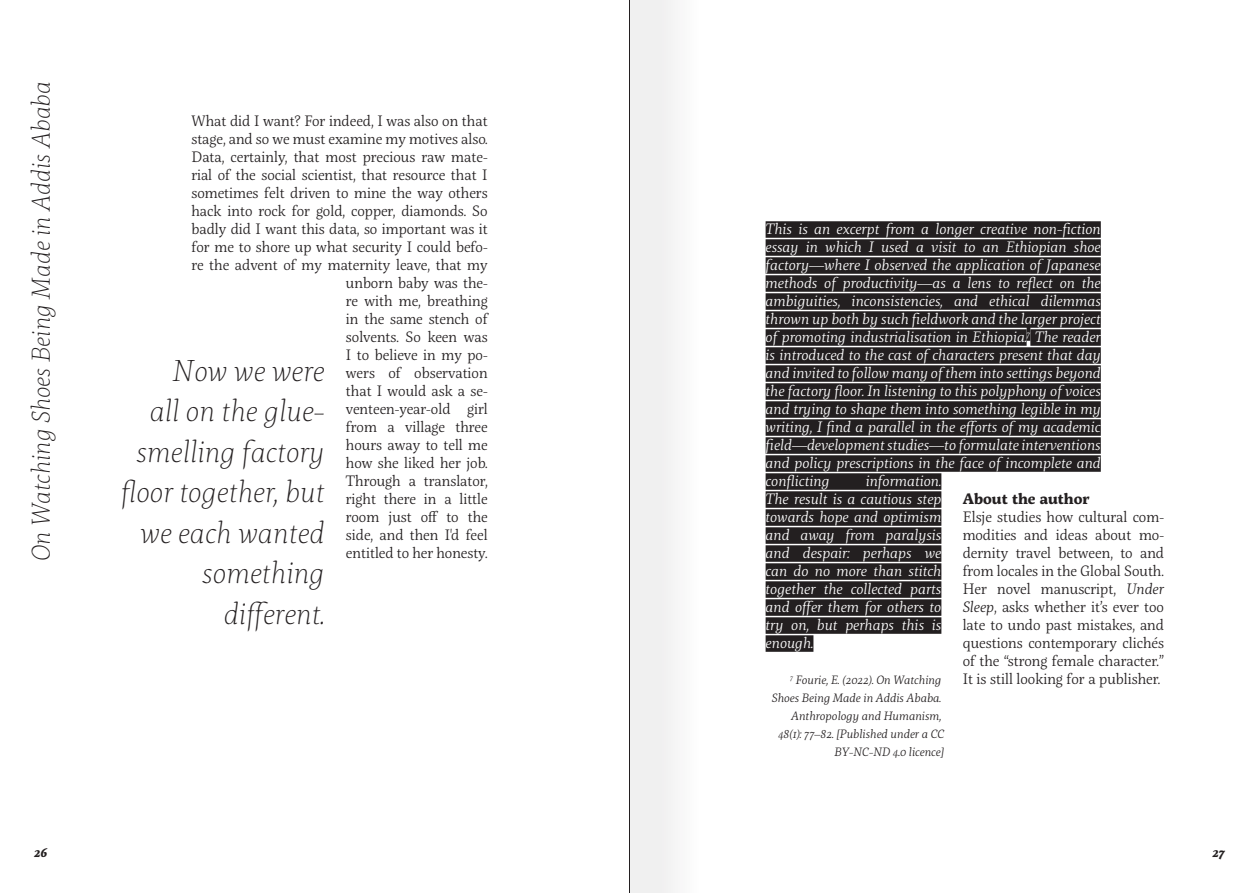
<style>
.page{position:relative;width:1259px;height:893px;background:#fff}
.page>*{position:absolute;margin:0;border:0;box-sizing:border-box;transform-origin:0 0}
.t1{font:italic 100 30px/40.5px "Servus Slab";color:#231f20;text-align:right}
.t2{font:italic 100 25.5px "Servus Slab";color:#231f20}
.t3{font:300 15px/18px "Servus Slab";color:#231f20;text-align:right}
.t4{font:italic 300 15px/18px "Servus Slab";color:#fff;text-align:justify}
.t5{font:700 15px "Servus Slab";color:#231f20}
.t6{font:italic 700 12.75px "Servus Slab";color:#231f20}
.t7{font:italic 300 12px/18px "Servus Slab";color:#231f20;text-align:right}
.s1{font-style:italic}
</style>
<div class="page">
<div style="left:765px;top:221px;width:335px;height:17px;background:#231f20"></div>
<div style="left:765px;top:239px;width:335px;height:17px;background:#231f20"></div>
<div style="left:765px;top:257px;width:335px;height:17px;background:#231f20"></div>
<div style="left:765px;top:275px;width:335px;height:17px;background:#231f20"></div>
<div style="left:765px;top:293px;width:335px;height:17px;background:#231f20"></div>
<div style="left:765px;top:311px;width:335px;height:17px;background:#231f20"></div>
<div style="left:765px;top:329px;width:261px;height:17px;background:#231f20"></div>
<svg style="left:1026px;top:327px;width:4px;height:14px"></svg>
<div style="left:1030px;top:329px;width:70px;height:17px;background:#231f20"></div>
<div style="left:765px;top:347px;width:335px;height:17px;background:#231f20"></div>
<div style="left:765px;top:365px;width:335px;height:17px;background:#231f20"></div>
<div style="left:765px;top:383px;width:335px;height:17px;background:#231f20"></div>
<div style="left:765px;top:401px;width:335px;height:17px;background:#231f20"></div>
<div style="left:765px;top:419px;width:335px;height:17px;background:#231f20"></div>
<div style="left:765px;top:437px;width:335px;height:17px;background:#231f20"></div>
<div style="left:765px;top:455px;width:335px;height:17px;background:#231f20"></div>
<div style="left:765px;top:473px;width:176px;height:17px;background:#231f20"></div>
<div style="left:765px;top:491px;width:176px;height:17px;background:#231f20"></div>
<div style="left:765px;top:509px;width:176px;height:17px;background:#231f20"></div>
<div style="left:765px;top:527px;width:176px;height:17px;background:#231f20"></div>
<div style="left:765px;top:545px;width:176px;height:17px;background:#231f20"></div>
<div style="left:765px;top:563px;width:176px;height:17px;background:#231f20"></div>
<div style="left:765px;top:581px;width:176px;height:17px;background:#231f20"></div>
<div style="left:765px;top:599px;width:176px;height:17px;background:#231f20"></div>
<div style="left:765px;top:617px;width:176px;height:17px;background:#231f20"></div>
<div style="left:765px;top:635px;width:48px;height:17px;background:#231f20"></div>
<div style="left:629px;top:0;width:113px;height:893px;background:#f8f8f8"></div>
<hr style="left:629px;top:0;width:1px;height:893px;background:#231f20">
<h2 class="t2" style="left:26px;top:561px;width:482px;rotate:-90deg">On Watching Shoes Being Made in Addis Ababa</h2>
<p class="t3" style="left:191px;top:112px;width:298px">What did I want? For indeed, I was also on that stage, and so we must examine my motives also.<br>Data, certainly, that most precious raw mate&shy;rial of the social scientist, that resource that I sometimes felt driven to mine the way others hack into rock for gold, copper, diamonds. So badly did I want this data, so important was it for me to shore up what security I could befo&shy;re the advent of my maternity leave, that my unborn baby was the-<br>re with me, breathing<br>in the same stench of<br>solvents. So keen was<br>I to believe in my po-<br>wers of observation<br>that I would ask a se-<br>venteen-year-old girl<br>from a village three<br>hours away to tell me<br>how she liked her job.<br>Through a translator,<br>right there in a little<br>room just off to the<br>side, and then I'd feel<br>entitled to her honesty.</p>
<h1 class="t1" style="left:121px;top:350px;width:205px">Now we were<br>all on the glue&shy;smelling factory floor together, but we each wanted something different.</h1>
<p class="t4" style="left:765px;top:220px;width:337px">This is an excerpt from a longer creative non-fiction essay in which I used a visit to an Ethiopian shoe factory—where I observed the application of Japanese methods of productivity—as a lens to reflect on the ambiguities, inconsistencies, and ethical dilemmas thrown up both by such fieldwork and the larger project of promoting industrialisation in Ethiopia.<sup>7</sup> The reader is introduced to the cast of characters present that day and invited to follow many of them into settings beyond the factory floor. In listening to this polyphony of voices and trying to shape them into something legible in my writing, I find a parallel in the efforts of my academic field—development studies—to formulate interventions and policy prescriptions in the face of incomplete and conflicting</p>
<p class="t4" style="left:765px;top:472px;width:177px;text-indent:100px">information.<br>The result is a cautious step towards hope and optimism and away from paralysis and despair: perhaps we can do no more than stitch together the collected parts and offer them for others to try on, but perhaps this is enough.</p>
<p class="t5" style="left:962px;top:488px;width:128px">About the author</p>
<p class="t3" style="left:962px;top:508px;width:203px;text-align:justify">Elsje studies how cultural com&shy;modities and ideas about mo&shy;dernity travel between, to and from locales in the Global South.<br>Her novel manuscript, <span class="s1">Under Sleep</span>, asks whether it’s ever too late to undo past mistakes, and questions contemporary clichés of the “strong female character.” It is still looking for a publisher.</p>
<p class="t7" style="left:772px;top:671px;width:174px"><sup>7</sup> Fourie, E. (2022). On Watching<br>Shoes Being Made in Addis Ababa.<br>Anthropology and Humanism,<br>48(1): 77–82. [Published under a CC<br>BY-NC-ND 4.0 licence]</p>
<p class="t6" style="left:34px;top:845px;width:15px">26</p>
<p class="t6" style="left:1212px;top:845px;width:14px">27</p>
</div>
